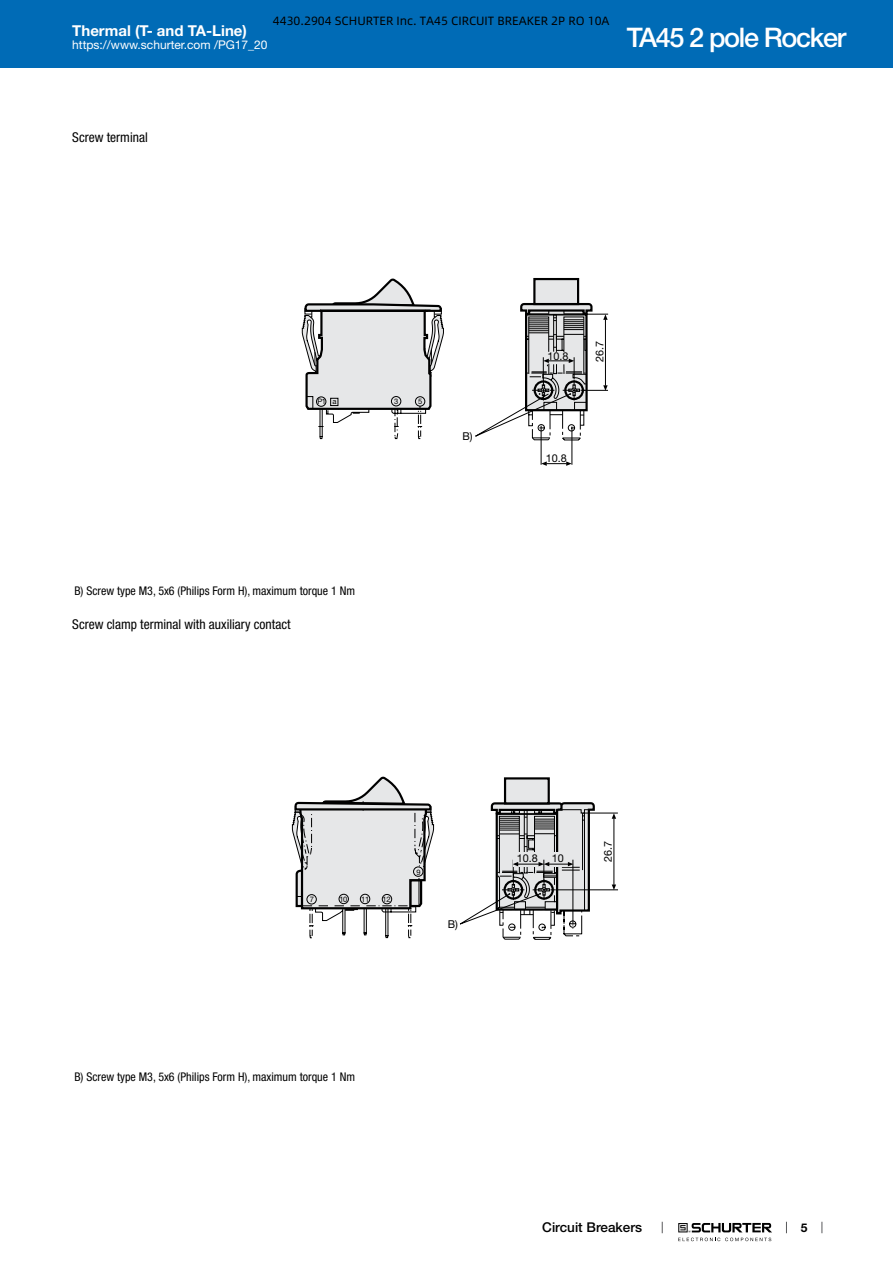
<style>
.page{position:relative;width:893px;height:1263px;background:#fff}
.page>*{position:absolute;margin:0;border:0;box-sizing:border-box;transform-origin:0 0}
.t1{font:500 27px "Helvetica Neue LT";letter-spacing:-.05em;color:#fff}
.t2{font:700 15px "Helvetica Neue LT";color:#fff}
.t3{font:condensed 13.5px "Helvetica Neue LT";color:#000}
.t4{font:500 13.5px "Helvetica Neue LT";color:#000}
.t5{font:condensed 12px "Helvetica Neue LT";color:#000}
.t6{font:12px "Alibaba Pu Hui Ti 3 55 Regular";color:#000}
.t7{font:12px "Helvetica Neue LT";color:#fff}
.t8{font:700 12px "Helvetica Neue LT";color:#000}
.t9{font:10.8px "Helvetica Neue LT";color:#000}
.t10{font:7.5px "Helvetica Neue LT";letter-spacing:-.04em;color:#000}
</style>
<div class="page">
<svg style="left:678px;top:1223px;width:94px;height:18px"></svg>
<div style="left:0;top:0;width:893px;height:68px;background:#006bb6"></div>
<svg style="left:542px;top:461px;width:30px;height:5px"></svg>
<hr style="left:572px;top:427px;width:1px;height:38px;background:#000">
<hr style="left:541px;top:426px;width:1px;height:39px;background:#000">
<svg style="left:302px;top:278px;width:306px;height:163px"></svg>
<hr style="left:614px;top:818px;width:1px;height:67px;background:#000">
<hr style="left:555px;top:889px;width:63px;height:1px;background:#000">
<svg style="left:612px;top:884px;width:4px;height:6px"></svg>
<svg style="left:612px;top:814px;width:4px;height:5px"></svg>
<hr style="left:582px;top:813px;width:36px;height:1px;background:#000">
<svg style="left:292px;top:776px;width:304px;height:164px"></svg>
<p class="t6" style="left:273px;top:13px;width:338px">4430.2904 SCHURTER Inc. TA45 CIRCUIT BREAKER 2P RO 10A</p>
<p class="t2" style="left:72px;top:21px;width:176px">Thermal (T- and TA-Line)</p>
<p class="t7" style="left:72px;top:38px;width:197px">https://www.schurter.com /PG17_20</p>
<h1 class="t1" style="left:627px;top:21px;width:221px">TA45 2 pole Rocker</h1>
<p class="t3" style="left:72px;top:130px;width:77px">Screw terminal</p>
<p class="t10" style="left:317px;top:397px;width:21px">P1 a</p>
<p class="t10" style="left:394px;top:397px;width:6px">3</p>
<p class="t10" style="left:418px;top:397px;width:6px">5</p>
<p class="t9" style="left:462px;top:430px;width:12px">B)</p>
<p class="t5" style="left:74px;top:584px;width:282px">B) Screw type M3, 5x6 (Philips Form H), maximum torque 1 Nm</p>
<p class="t3" style="left:72px;top:616px;width:220px">Screw clamp terminal with auxiliary contact</p>
<p class="t9" style="left:548px;top:350px;width:23px">10.8</p>
<p class="t9" style="left:593px;top:362px;width:23px;rotate:-90deg">26.7</p>
<p class="t9" style="left:546px;top:451px;width:23px">10.8</p>
<p class="t10" style="left:310px;top:895px;width:6px">7</p>
<p class="t10" style="left:339px;top:895px;width:10px">10</p>
<p class="t10" style="left:361px;top:895px;width:10px">11</p>
<p class="t10" style="left:383px;top:895px;width:10px">12</p>
<p class="t10" style="left:416px;top:867px;width:6px">9</p>
<p class="t9" style="left:448px;top:918px;width:12px">B)</p>
<p class="t5" style="left:74px;top:1070px;width:282px">B) Screw type M3, 5x6 (Philips Form H), maximum torque 1 Nm</p>
<p class="t9" style="left:517px;top:852px;width:23px">10.8</p>
<p class="t9" style="left:552px;top:852px;width:14px">10</p>
<p class="t9" style="left:601px;top:862px;width:23px;rotate:-90deg">26.7</p>
<p class="t4" style="left:542px;top:1219px;width:101px">Circuit Breakers</p>
<p class="t8" style="left:801px;top:1220px;width:8px">5</p>
</div>
